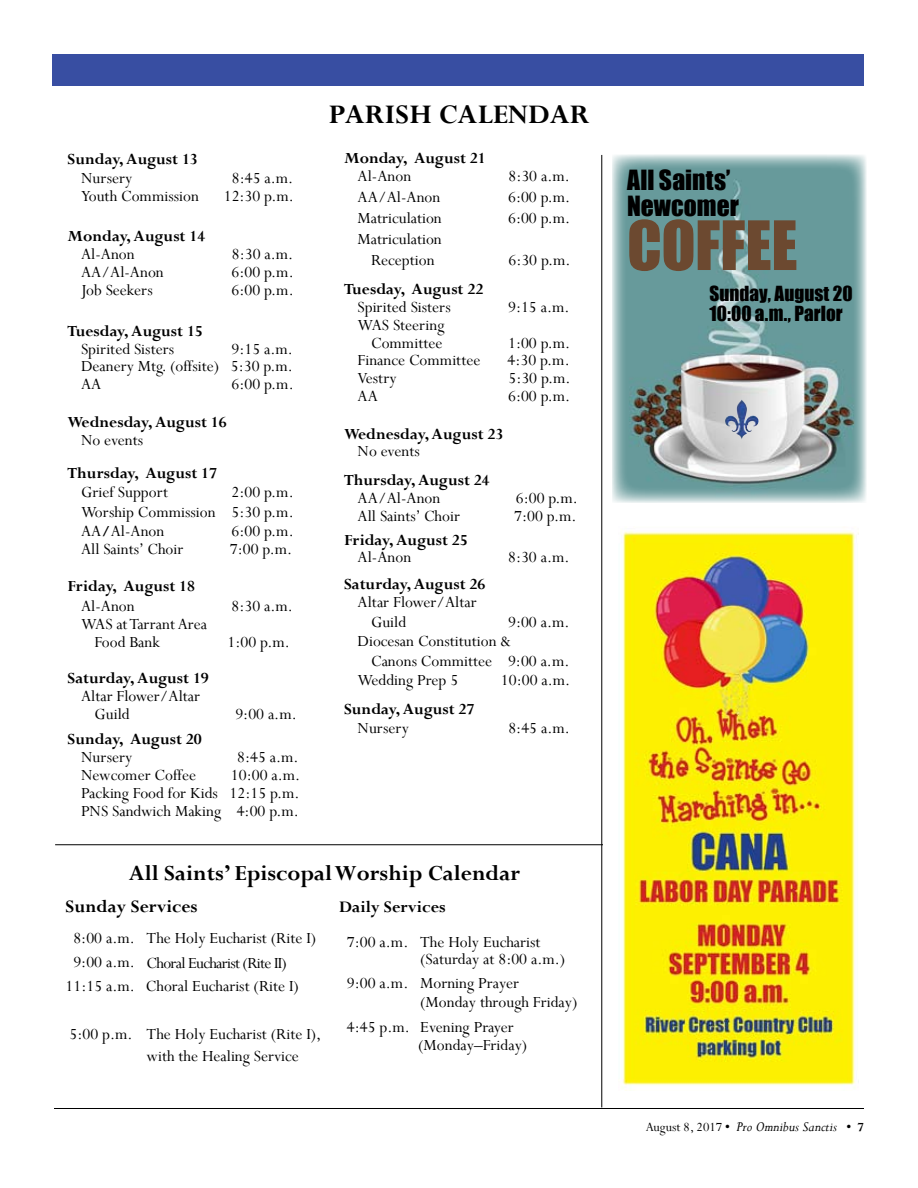
<style>
.page{position:relative;width:918px;height:1188px;background:#fff}
.page>*{position:absolute;margin:0;border:0;box-sizing:border-box;transform-origin:0 0}
.t1{font:62.85px "Impact";color:#6c4930}
.t2{font:700 30px "Perpetua";color:#000}
.t3{font:25.5px/25.5px "Impact";letter-spacing:.005em;color:#000}
.t4{font:700 24px "Perpetua";color:#000}
.t5{font:700 19.5px "Perpetua";color:#000}
.t6{font:19.05px/20.5px "Impact";letter-spacing:.005em;color:#000}
.t7{font:700 18px "Perpetua";color:#000}
.t8{font:17.25px/19.5px "Perpetua";color:#000}
.t9{font:700 17.25px "Perpetua";color:#000}
.t10{font:italic 15.3px "Perpetua";color:#000}
.s1{font-weight:700}
.s2{color:#fff}
.s3{font-style:normal;font-size:13.95px}
.s4{font-weight:700;font-style:normal;font-size:13.95px}
</style>
<div class="page">
<hr style="left:55px;top:844px;width:548px;height:1px;background:#000">
<hr style="left:602px;top:155px;width:1px;height:952px;background:#000">
<div style="left:52px;top:54px;width:812px;height:31px;background:#384ea2"></div>
<hr style="left:54px;top:1108px;width:810px;height:1px;background:#000">
<img style="left:612px;top:155px;width:254px;height:348px">
<img style="left:725px;top:399px;width:34px;height:41px">
<img style="left:622px;top:531px;width:234px;height:560px">
<p class="t9" style="left:68px;top:148px;width:132px">Sunday, August 13</p>
<p class="t8" style="left:81px;top:168px;width:53px">Nursery</p>
<p class="t8" style="left:232px;top:168px;width:63px">8:45 a.m.</p>
<p class="t8" style="left:81px;top:186px;width:119px">Youth Commission</p>
<p class="t8" style="left:224px;top:186px;width:72px">12:30 p.m.</p>
<p class="t9" style="left:68px;top:225px;width:139px">Monday, August 14</p>
<p class="t8" style="left:81px;top:244px;width:55px">Al-Anon</p>
<p class="t8" style="left:232px;top:244px;width:63px">8:30 a.m.</p>
<p class="t8" style="left:81px;top:262px;width:84px">AA/Al-Anon</p>
<p class="t8" style="left:232px;top:262px;width:64px">6:00 p.m.</p>
<p class="t8" style="left:81px;top:280px;width:73px">Job Seekers</p>
<p class="t8" style="left:232px;top:280px;width:64px">6:00 p.m.</p>
<p class="t9" style="left:68px;top:320px;width:137px">Tuesday, August 15</p>
<p class="t8" style="left:81px;top:339px;width:95px">Spirited Sisters</p>
<p class="t8" style="left:81px;top:339px;width:213px;line-height:17.9px;text-align:justify;text-indent:151px">9:15 a.m.<br>Deanery Mtg. (offsite) 5:30 p.m.<br>AA</p>
<p class="t8" style="left:232px;top:374px;width:64px">6:00 p.m.</p>
<p class="t9" style="left:68px;top:411px;width:161px">Wednesday, August 16</p>
<p class="t8" style="left:81px;top:430px;width:64px">No events</p>
<p class="t9" style="left:68px;top:462px;width:151px">Thursday, August 17</p>
<p class="t8" style="left:81px;top:482px;width:89px">Grief Support</p>
<p class="t8" style="left:81px;top:482px;width:214px;text-align:justify;text-indent:151px">2:00 p.m.<br>Worship Commission 5:30 p.m.<br>AA<span class="s1">/</span>Al-Anon</p>
<p class="t8" style="left:232px;top:521px;width:64px">6:00 p.m.</p>
<p class="t8" style="left:81px;top:539px;width:104px">All Saints’ Choir</p>
<p class="t8" style="left:230px;top:539px;width:64px">7:00 p.m.</p>
<p class="t9" style="left:68px;top:576px;width:129px">Friday, August 18</p>
<p class="t8" style="left:81px;top:596px;width:55px">Al-Anon</p>
<p class="t8" style="left:232px;top:596px;width:63px">8:30 a.m.</p>
<p class="t8" style="left:95px;top:615px;width:114px;line-height:17.9px;text-indent:-13px">WAS at Tarrant Area<br>Food Bank</p>
<p class="t8" style="left:228px;top:632px;width:64px">1:00 p.m.</p>
<p class="t9" style="left:68px;top:667px;width:143px">Saturday, August 19</p>
<p class="t8" style="left:95px;top:686px;width:107px;line-height:18px;text-indent:-14px">Altar Flower/Altar<br>Guild</p>
<p class="t8" style="left:235px;top:703px;width:63px">9:00 a.m.</p>
<p class="t9" style="left:68px;top:728px;width:136px">Sunday, August 20</p>
<p class="t8" style="left:81px;top:747px;width:53px">Nursery</p>
<p class="t8" style="left:237px;top:747px;width:63px">8:45 a.m.</p>
<p class="t8" style="left:81px;top:765px;width:117px">Newcomer Coffee</p>
<p class="t8" style="left:81px;top:766px;width:221px;line-height:18px;text-align:justify;text-indent:150px">10:00 a.m.<br>Packing Food for Kids 12:15 p.m.<br>PNS Sandwich Making 4:00 p.m.</p>
<h2 class="t2" style="left:329px;top:95px;width:35px">Parish</h2>
<h2 class="t2" style="left:439px;top:95px;width:39px">Calendar</h2>
<p class="t9" style="left:344px;top:148px;width:143px">Monday, August 21</p>
<p class="t8" style="left:358px;top:166px;width:55px">Al-Anon</p>
<p class="t8" style="left:508px;top:166px;width:63px">8:30 a.m.</p>
<p class="t8" style="left:358px;top:187px;width:84px">AA/Al-Anon</p>
<p class="t8" style="left:508px;top:187px;width:64px">6:00 p.m.</p>
<p class="t8" style="left:358px;top:208px;width:86px">Matriculation</p>
<p class="t8" style="left:508px;top:208px;width:64px">6:00 p.m.</p>
<p class="t8" style="left:358px;top:229px;width:86px;line-height:21px;text-align:center">Matriculation<br>Reception</p>
<p class="t8" style="left:508px;top:250px;width:64px">6:30 p.m.</p>
<p class="t9" style="left:344px;top:278px;width:141px">Tuesday, August 22</p>
<p class="t8" style="left:358px;top:297px;width:95px">Spirited Sisters</p>
<p class="t8" style="left:508px;top:297px;width:63px">9:15 a.m.</p>
<p class="t8" style="left:358px;top:316px;width:88px;line-height:17.9px;text-align:right">WAS Steering<br>Committee</p>
<p class="t8" style="left:508px;top:333px;width:64px">1:00 p.m.</p>
<p class="t8" style="left:358px;top:350px;width:124px">Finance Committee</p>
<p class="t8" style="left:508px;top:350px;width:64px">4:30 p.m.</p>
<p class="t8" style="left:358px;top:368px;width:41px">Vestry</p>
<p class="t8" style="left:508px;top:368px;width:64px">5:30 p.m.</p>
<p class="t8" style="left:358px;top:386px;width:22px">AA</p>
<p class="t8" style="left:508px;top:386px;width:64px">6:00 p.m.</p>
<p class="t9" style="left:344px;top:423px;width:161px">Wednesday, August 23</p>
<p class="t8" style="left:358px;top:441px;width:64px">No events</p>
<p class="t9" style="left:344px;top:469px;width:147px">Thursday, August 24</p>
<p class="t8" style="left:358px;top:488px;width:84px">AA/Al-Anon</p>
<p class="t8" style="left:516px;top:488px;width:64px">6:00 p.m.</p>
<p class="t8" style="left:358px;top:506px;width:104px">All Saints’ Choir</p>
<p class="t8" style="left:514px;top:506px;width:64px">7:00 p.m.</p>
<p class="t9" style="left:344px;top:529px;width:125px">Friday, August 25</p>
<p class="t8" style="left:358px;top:547px;width:55px">Al-Anon</p>
<p class="t8" style="left:508px;top:547px;width:63px">8:30 a.m.</p>
<p class="t9" style="left:344px;top:574px;width:143px">Saturday, August 26</p>
<p class="t8" style="left:371px;top:592px;width:107px;text-indent:-14px">Altar Flower/Altar<br>Guild</p>
<p class="t8" style="left:358px;top:612px;width:213px;text-indent:151px">9:00 a.m.<br>Diocesan Constitution &amp;</p>
<p class="t8" style="left:358px;top:651px;width:213px;text-indent:14px">Canons Committee 9:00 a.m.<br>Wedding Prep 5</p>
<p class="t8" style="left:501px;top:670px;width:71px">10:00 a.m.</p>
<p class="t9" style="left:344px;top:698px;width:132px">Sunday, August 27</p>
<p class="t8" style="left:358px;top:718px;width:53px">Nursery</p>
<p class="t8" style="left:508px;top:718px;width:63px">8:45 a.m.</p>
<h3 class="t4" style="left:129px;top:858px;width:393px">All Saints’ Episcopal Worship Calendar</h3>
<p class="t5" style="left:66px;top:894px;width:133px">Sunday Services</p>
<p class="t8" style="left:73px;top:924px;width:244px;line-height:25.5px">8:00 a.m. The Holy Eucharist (Rite I)<br>9:00 a.m. Choral Eucharist (Rite II)</p>
<p class="t8" style="left:66px;top:975px;width:235px">11:15 a.m. Choral Eucharist (Rite I)</p>
<p class="t8" style="left:147px;top:1022px;width:176px;line-height:22.5px;text-indent:-77px">5:00 p.m. The Holy Eucharist (Rite I), with the Healing Service</p>
<p class="t7" style="left:339px;top:896px;width:108px">Daily Services</p>
<p class="t8" style="left:420px;top:933px;width:147px;line-height:17.2px;text-indent:-73px">7:00 a.m. The Holy Eucharist (Saturday at 8:00 a.m.)</p>
<p class="t8" style="left:420px;top:973px;width:159px;text-indent:-73px">9:00 a.m. Morning Prayer (Monday through Friday)</p>
<p class="t8" style="left:339px;top:1018px;width:190px;line-height:18px;text-align:center">4:45 p.m. Evening Prayer<br><span class="s2">8888888888</span>(Monday–Friday)</p>
<h3 class="t3" style="left:627px;top:167px;width:113px">All Saints’<br>Newcomer</h3>
<h1 class="t1" style="left:627px;top:197px;width:144px">COFFEE</h1>
<p class="t6" style="left:710px;top:282px;width:145px">Sunday, August 20<br>10:00 a.m., Parlor</p>
<p class="t10" style="left:646px;top:1117px;width:220px"><span class="s3">August 8, 2017</span> <span class="s4">•</span> Pro Omnibus Sanctis <span class="s4">• 7</span></p>
</div>
